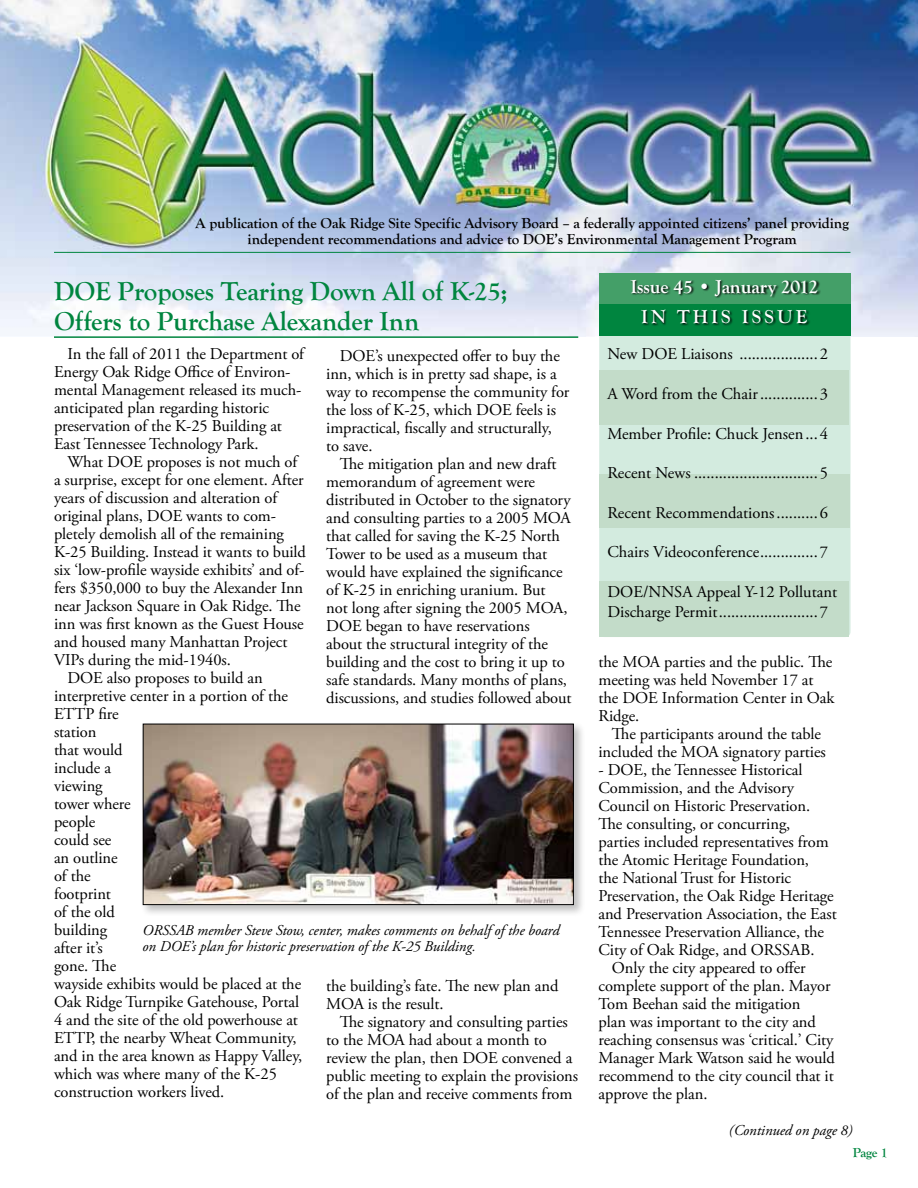
<style>
.page{position:relative;width:918px;height:1188px;background:#fff}
.page>*{position:absolute;margin:0;border:0;box-sizing:border-box;transform-origin:0 0}
.t1{font:700 27px/30px "Goudy Old Style T";letter-spacing:-.005em;color:#00853f}
.t2{font:700 19.5px/30px "Goudy Old Style T";letter-spacing:-.005em;color:#fff;text-align:center}
.t3{font:16.5px/18px "Adobe Garamond Pro";letter-spacing:-.005em;color:#000}
.t4{font:700 15px/16.5px "Goudy Old Style T";letter-spacing:-.005em;color:#000;text-align:center}
.t5{font:italic 15px/16.5px "Adobe Garamond Pro";letter-spacing:-.005em;color:#000}
.t6{font:700 13.5px "Goudy Old Style T";color:#00853f}
</style>
<div class="page">
<img style="left:0;top:0;width:918px;height:336px">
<hr style="left:54px;top:252px;width:796px;height:1px;background:#00853f">
<div style="left:599px;top:273px;width:251px;height:364px;background:#d3ebdf;border-radius:5px"></div>
<div style="left:599px;top:273px;width:251px;height:57px;background:#449f68"></div>
<hr style="left:54px;top:336px;width:524px;height:2px;background:#00853f">
<div style="left:599px;top:475px;width:251px;height:53px;background:#c3dcc9"></div>
<div style="left:599px;top:304px;width:251px;height:31px;background:#00853f"></div>
<div style="left:630px;top:280px;width:191px;height:47px;background:#000;opacity:.9"></div>
<div style="left:600px;top:370px;width:249px;height:55px;background:#c3dcc9"></div>
<div style="left:599px;top:582px;width:250px;height:55px;background:#c3dcc9"></div>
<div style="left:140px;top:721px;width:445px;height:196px;background:#000;opacity:.25"></div>
<img style="left:145px;top:726px;width:427px;height:177px">
<div style="left:143px;top:724px;width:431px;height:181px;border:1px solid #000"></div>
<p class="t4" style="left:196px;top:215px;width:655px">A publication of the Oak Ridge Site Specific Advisory Board – a federally appointed citizens’ panel providing independent recommendations and advice to DOE’s Environmental Management Program</p>
<h1 class="t1" style="left:54px;top:277px;width:455px">DOE Proposes Tearing Down All of K-25;<br>Offers to Purchase Alexander Inn</h1>
<p class="t3" style="left:54px;top:345px;width:252px;text-indent:13px">In the fall of 2011 the Department of Energy Oak Ridge Office of Environ&shy;mental Management released its much&shy;anticipated plan regarding historic preservation of the K-25 Building at East Tennessee Technology Park.</p>
<p class="t3" style="left:68px;top:453px;width:231px">What DOE proposes is not much of</p>
<p class="t3" style="left:54px;top:471px;width:251px">a surprise, except for one element. After</p>
<p class="t3" style="left:54px;top:489px;width:225px">years of discussion and alteration of</p>
<p class="t3" style="left:54px;top:507px;width:224px">original plans, DOE wants to com-</p>
<p class="t3" style="left:54px;top:525px;width:231px">pletely demolish all of the remaining</p>
<p class="t3" style="left:54px;top:543px;width:254px">K-25 Building. Instead it wants to build</p>
<p class="t3" style="left:54px;top:561px;width:252px">six ‘low-profile wayside exhibits’ and of-</p>
<p class="t3" style="left:54px;top:579px;width:251px">fers $350,000 to buy the Alexander Inn</p>
<p class="t3" style="left:54px;top:597px;width:248px">near Jackson Square in Oak Ridge. The</p>
<p class="t3" style="left:54px;top:615px;width:251px">inn was first known as the Guest House</p>
<p class="t3" style="left:54px;top:633px;width:235px">and housed many Manhattan Project</p>
<p class="t3" style="left:54px;top:651px;width:178px">VIPs during the mid-1940s.</p>
<p class="t3" style="left:68px;top:669px;width:197px">DOE also proposes to build an</p>
<p class="t3" style="left:54px;top:687px;width:236px">interpretive center in a portion of the</p>
<p class="t3" style="left:54px;top:705px;width:66px">ETTP fire</p>
<p class="t3" style="left:54px;top:723px;width:44px">station</p>
<p class="t3" style="left:54px;top:741px;width:70px">that would</p>
<p class="t3" style="left:54px;top:759px;width:59px">include a</p>
<p class="t3" style="left:54px;top:777px;width:50px">viewing</p>
<p class="t3" style="left:54px;top:795px;width:78px">tower where</p>
<p class="t3" style="left:54px;top:813px;width:43px">people</p>
<p class="t3" style="left:54px;top:831px;width:59px">could see</p>
<p class="t3" style="left:54px;top:849px;width:65px">an outline</p>
<p class="t3" style="left:54px;top:867px;width:38px">of the</p>
<p class="t3" style="left:54px;top:885px;width:59px">footprint</p>
<p class="t3" style="left:54px;top:903px;width:62px">of the old</p>
<p class="t3" style="left:54px;top:921px;width:55px">building</p>
<p class="t3" style="left:54px;top:939px;width:50px">after it’s</p>
<p class="t3" style="left:54px;top:957px;width:64px">gone. The</p>
<p class="t3" style="left:54px;top:975px;width:249px">wayside exhibits would be placed at the</p>
<p class="t3" style="left:54px;top:993px;width:247px">Oak Ridge Turnpike Gatehouse, Portal</p>
<p class="t3" style="left:54px;top:1011px;width:246px">4 and the site of the old powerhouse at</p>
<p class="t3" style="left:54px;top:1029px;width:244px">ETTP, the nearby Wheat Community,</p>
<p class="t3" style="left:54px;top:1047px;width:250px">and in the area known as Happy Valley,</p>
<p class="t3" style="left:54px;top:1065px;width:224px">which was where many of the K-25</p>
<p class="t3" style="left:54px;top:1083px;width:172px">construction workers lived.</p>
<p class="t3" style="left:326px;top:347px;width:245px;text-indent:13px">DOE’s unexpected offer to buy the inn, which is in pretty sad shape, is a way to recompense the community for the loss of K-25, which DOE feels is impractical, fiscally and structurally,<br>to save.</p>
<p class="t3" style="left:326px;top:455px;width:247px;text-indent:13px">The mitigation plan and new draft memorandum of agreement were distributed in October to the signatory and consulting parties to a 2005 MOA that called for saving the K-25 North Tower to be used as a museum that would have explained the significance of K-25 in enriching uranium. But<br>not long after signing the 2005 MOA, DOE began to have reservations<br>about the structural integrity of the building and the cost to bring it up to safe standards. Many months of plans, discussions, and studies followed about</p>
<p class="t5" style="left:143px;top:922px;width:418px">ORSSAB member Steve Stow, center, makes comments on behalf of the board on DOE’s plan for historic preservation of the K-25 Building.</p>
<p class="t3" style="left:326px;top:977px;width:234px">the building’s fate. The new plan and<br>MOA is the result.</p>
<p class="t3" style="left:326px;top:1013px;width:253px;text-indent:13px">The signatory and consulting parties to the MOA had about a month to review the plan, then DOE convened a public meeting to explain the provisions of the plan and receive comments from</p>
<p class="t2" style="left:630px;top:272px;width:189px">Issue 45 • January 2012<br>IN THIS ISSUE</p>
<p class="t3" style="left:607px;top:346px;width:222px">New DOE Liaisons ...................2</p>
<p class="t3" style="left:607px;top:385px;width:222px">A Word from the Chair..............3</p>
<p class="t3" style="left:607px;top:425px;width:222px">Member Profile: Chuck Jensen...4</p>
<p class="t3" style="left:607px;top:465px;width:222px">Recent News ..............................5</p>
<p class="t3" style="left:607px;top:504px;width:222px">Recent Recommendations..........6</p>
<p class="t3" style="left:607px;top:544px;width:222px">Chairs Videoconference..............7</p>
<p class="t3" style="left:607px;top:582px;width:231px;line-height:19.8px">DOE/NNSA Appeal Y-12 Pollutant<br>Discharge Permit........................7</p>
<p class="t3" style="left:598px;top:654px;width:237px">the MOA parties and the public. The meeting was held November 17 at the DOE Information Center in Oak<br>Ridge.</p>
<p class="t3" style="left:598px;top:726px;width:229px;text-align:center">The participants around the table included the MOA signatory parties</p>
<p class="t3" style="left:598px;top:762px;width:206px">- DOE, the Tennessee Historical</p>
<p class="t3" style="left:598px;top:780px;width:197px">Commission, and the Advisory</p>
<p class="t3" style="left:598px;top:798px;width:213px">Council on Historic Preservation.</p>
<p class="t3" style="left:598px;top:816px;width:193px">The consulting, or concurring,</p>
<p class="t3" style="left:598px;top:834px;width:232px">parties included representatives from</p>
<p class="t3" style="left:598px;top:852px;width:212px">the Atomic Heritage Foundation,</p>
<p class="t3" style="left:598px;top:870px;width:194px">the National Trust for Historic</p>
<p class="t3" style="left:598px;top:888px;width:237px">Preservation, the Oak Ridge Heritage</p>
<p class="t3" style="left:598px;top:906px;width:240px">and Preservation Association, the East</p>
<p class="t3" style="left:598px;top:924px;width:227px">Tennessee Preservation Alliance, the</p>
<p class="t3" style="left:598px;top:942px;width:218px">City of Oak Ridge, and ORSSAB.</p>
<p class="t3" style="left:612px;top:960px;width:195px">Only the city appeared to offer</p>
<p class="t3" style="left:598px;top:978px;width:234px">complete support of the plan. Mayor</p>
<p class="t3" style="left:598px;top:996px;width:204px">Tom Beehan said the mitigation</p>
<p class="t3" style="left:598px;top:1014px;width:219px">plan was important to the city and</p>
<p class="t3" style="left:598px;top:1032px;width:236px">reaching consensus was ‘critical.’ City</p>
<p class="t3" style="left:598px;top:1050px;width:238px">Manager Mark Watson said he would</p>
<p class="t3" style="left:598px;top:1068px;width:237px">recommend to the city council that it</p>
<p class="t3" style="left:598px;top:1086px;width:111px">approve the plan.</p>
<p class="t5" style="left:729px;top:1123px;width:125px">(Continued on page 8)</p>
<p class="t6" style="left:853px;top:1145px;width:37px">Page 1</p>
</div>
